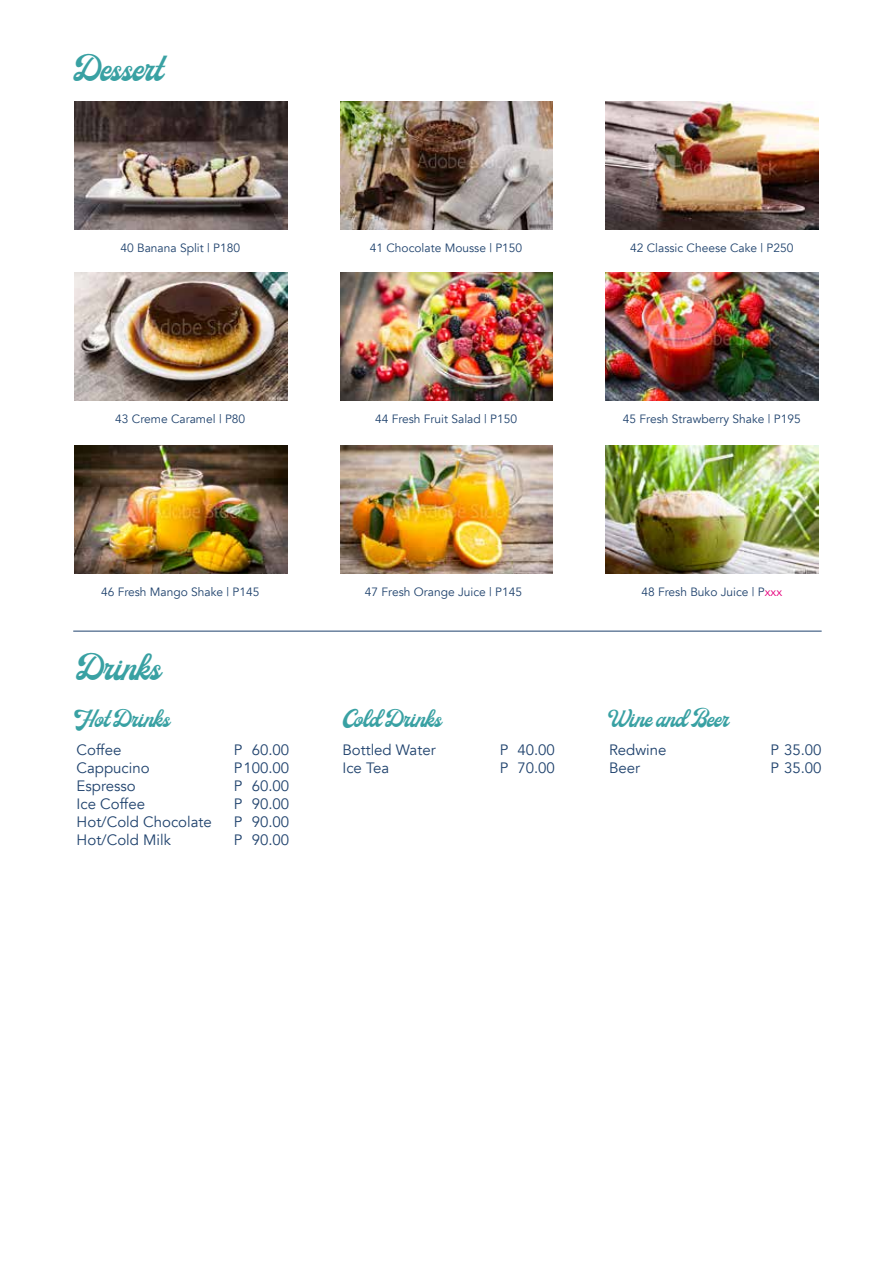
<style>
.page{position:relative;width:893px;height:1263px;background:#fff}
.page>*{position:absolute;margin:0;border:0;box-sizing:border-box;transform-origin:0 0}
.t1{font:36px "Milestone Free Version Script";color:#39a1a3}
.t2{font:24px "Milestone Free Version Script";letter-spacing:-.02em;color:#39a1a3}
.t3{font:24px "Milestone Free Version Script";color:#39a1a3}
.t4{font:15px "Avenir";color:#1f426d}
.t5{font:12px "Avenir";color:#1f426d}
.s1{color:#e6007d}
</style>
<div class="page">
<img style="left:74px;top:102px;width:213px;height:127px">
<img style="left:340px;top:102px;width:213px;height:127px">
<img style="left:606px;top:102px;width:213px;height:127px">
<img style="left:74px;top:273px;width:213px;height:127px">
<img style="left:340px;top:273px;width:213px;height:127px">
<img style="left:606px;top:273px;width:213px;height:127px">
<img style="left:74px;top:446px;width:213px;height:127px">
<img style="left:340px;top:446px;width:213px;height:127px">
<img style="left:606px;top:446px;width:213px;height:127px">
<hr style="left:73px;top:631px;width:749px;height:1px;background:#1f426d">
<h1 class="t1" style="left:74px;top:51px;width:91px">Dessert</h1>
<p class="t5" style="left:120px;top:241px;width:121px">40 Banana Split | P180</p>
<p class="t5" style="left:370px;top:241px;width:154px">41 Chocolate Mousse | P150</p>
<p class="t5" style="left:630px;top:241px;width:165px">42 Classic Cheese Cake | P250</p>
<p class="t5" style="left:115px;top:412px;width:132px">43 Creme Caramel | P80</p>
<p class="t5" style="left:375px;top:412px;width:144px">44 Fresh Fruit Salad | P150</p>
<p class="t5" style="left:623px;top:412px;width:179px">45 Fresh Strawberry Shake | P195</p>
<p class="t5" style="left:101px;top:585px;width:160px">46 Fresh Mango Shake | P145</p>
<p class="t5" style="left:365px;top:585px;width:159px">47 Fresh Orange Juice | P145</p>
<p class="t5" style="left:641px;top:585px;width:142px">48 Fresh Buko Juice | P<span class="s1">xxx</span></p>
<h1 class="t1" style="left:77px;top:650px;width:86px">Drinks</h1>
<h2 class="t2" style="left:77px;top:707px;width:95px">Hot Drinks</h2>
<h2 class="t2" style="left:342px;top:707px;width:101px">Cold Drinks</h2>
<h2 class="t3" style="left:609px;top:707px;width:122px">Wine and Beer</h2>
<p class="t4" style="left:77px;top:741px;width:46px">Coffee</p>
<p class="t4" style="left:234px;top:741px;width:57px">P 60.00</p>
<p class="t4" style="left:77px;top:759px;width:75px">Cappucino</p>
<p class="t4" style="left:234px;top:759px;width:57px">P100.00</p>
<p class="t4" style="left:77px;top:777px;width:61px">Espresso</p>
<p class="t4" style="left:234px;top:777px;width:57px">P 60.00</p>
<p class="t4" style="left:77px;top:795px;width:70px">Ice Coffee</p>
<p class="t4" style="left:234px;top:795px;width:57px">P 90.00</p>
<p class="t4" style="left:77px;top:813px;width:137px">Hot/Cold Chocolate</p>
<p class="t4" style="left:234px;top:813px;width:57px">P 90.00</p>
<p class="t4" style="left:77px;top:831px;width:96px">Hot/Cold Milk</p>
<p class="t4" style="left:234px;top:831px;width:57px">P 90.00</p>
<p class="t4" style="left:342px;top:741px;width:95px">Bottled Water</p>
<p class="t4" style="left:500px;top:741px;width:57px">P 40.00</p>
<p class="t4" style="left:342px;top:759px;width:48px">Ice Tea</p>
<p class="t4" style="left:500px;top:759px;width:57px">P 70.00</p>
<p class="t4" style="left:609px;top:741px;width:59px">Redwine</p>
<p class="t4" style="left:771px;top:741px;width:53px">P 35.00</p>
<p class="t4" style="left:609px;top:759px;width:33px">Beer</p>
<p class="t4" style="left:771px;top:759px;width:53px">P 35.00</p>
</div>
